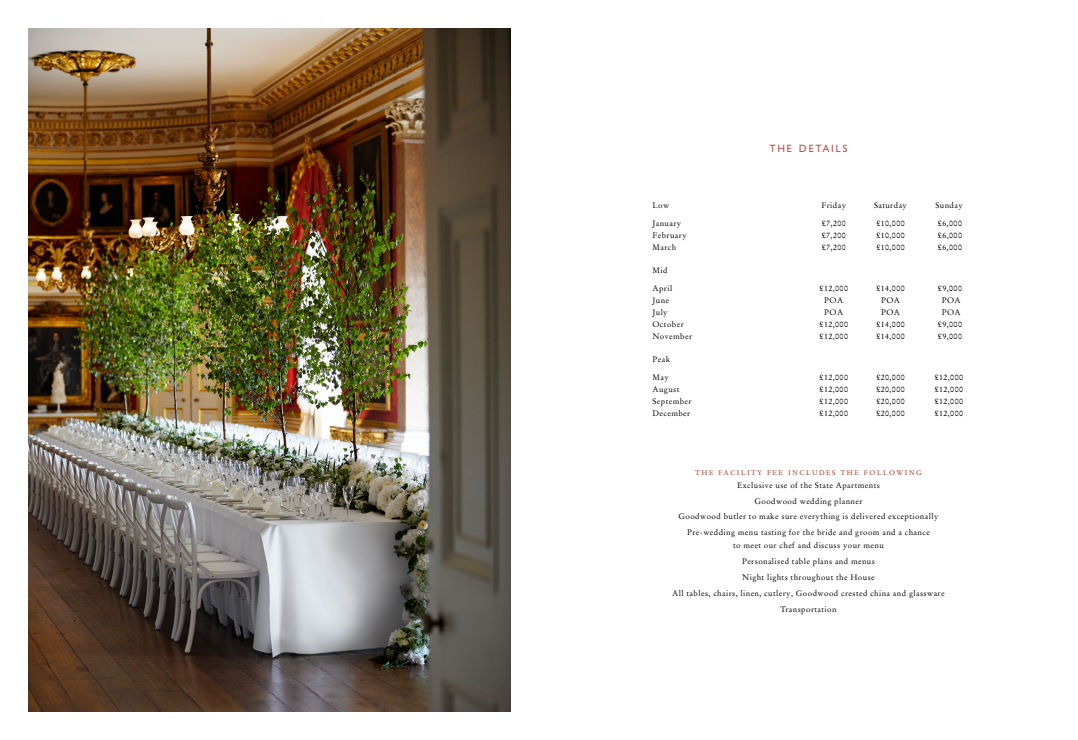
<style>
.page{position:relative;width:1078px;height:740px;background:#fff}
.page>*{position:absolute;margin:0;border:0;box-sizing:border-box;transform-origin:0 0}
.t1{font:15px "Gill Sans MT Pro";letter-spacing:.1em;color:#ad5243}
.t2{font:10px "Stempel Garamond LT Pro";letter-spacing:.1em;color:#ad5243}
.t3{font:8px/15.8px "Stempel Garamond LT Pro";letter-spacing:.05em;color:#000;text-align:center}
</style>
<div class="page">
<img style="left:28px;top:28px;width:482px;height:683px">
<h1 class="t1" style="left:769px;top:138px;width:79px">the details</h1>
<p class="t3" style="left:652px;top:197px;width:18px">Low</p>
<p class="t3" style="left:821px;top:197px;width:26px">Friday</p>
<p class="t3" style="left:873px;top:197px;width:35px">Saturday</p>
<p class="t3" style="left:935px;top:197px;width:29px">Sunday</p>
<p class="t3" style="left:652px;top:215px;width:30px">January</p>
<p class="t3" style="left:821px;top:215px;width:25px">£7,200</p>
<p class="t3" style="left:876px;top:215px;width:30px">£10,000</p>
<p class="t3" style="left:937px;top:215px;width:25px">£6,000</p>
<p class="t3" style="left:652px;top:227px;width:36px">February</p>
<p class="t3" style="left:821px;top:227px;width:25px">£7,200</p>
<p class="t3" style="left:876px;top:227px;width:30px">£10,000</p>
<p class="t3" style="left:937px;top:227px;width:25px">£6,000</p>
<p class="t3" style="left:652px;top:239px;width:25px">March</p>
<p class="t3" style="left:821px;top:239px;width:25px">£7,200</p>
<p class="t3" style="left:876px;top:239px;width:30px">£10,000</p>
<p class="t3" style="left:937px;top:239px;width:25px">£6,000</p>
<p class="t3" style="left:652px;top:262px;width:17px">Mid</p>
<p class="t3" style="left:652px;top:280px;width:21px">April</p>
<p class="t3" style="left:819px;top:280px;width:30px">£12,000</p>
<p class="t3" style="left:876px;top:280px;width:30px">£14,000</p>
<p class="t3" style="left:937px;top:280px;width:25px">£9,000</p>
<p class="t3" style="left:652px;top:292px;width:18px">June</p>
<p class="t3" style="left:824px;top:292px;width:21px">POA</p>
<p class="t3" style="left:880px;top:292px;width:21px">POA</p>
<p class="t3" style="left:941px;top:292px;width:21px">POA</p>
<p class="t3" style="left:652px;top:304px;width:17px">July</p>
<p class="t3" style="left:824px;top:304px;width:21px">POA</p>
<p class="t3" style="left:880px;top:304px;width:21px">POA</p>
<p class="t3" style="left:941px;top:304px;width:21px">POA</p>
<p class="t3" style="left:652px;top:316px;width:33px">October</p>
<p class="t3" style="left:819px;top:316px;width:30px">£12,000</p>
<p class="t3" style="left:876px;top:316px;width:30px">£14,000</p>
<p class="t3" style="left:937px;top:316px;width:25px">£9,000</p>
<p class="t3" style="left:652px;top:328px;width:41px">November</p>
<p class="t3" style="left:819px;top:328px;width:30px">£12,000</p>
<p class="t3" style="left:876px;top:328px;width:30px">£14,000</p>
<p class="t3" style="left:937px;top:328px;width:25px">£9,000</p>
<p class="t3" style="left:652px;top:351px;width:19px">Peak</p>
<p class="t3" style="left:652px;top:369px;width:18px">May</p>
<p class="t3" style="left:819px;top:369px;width:30px">£12,000</p>
<p class="t3" style="left:876px;top:369px;width:30px">£20,000</p>
<p class="t3" style="left:934px;top:369px;width:30px">£12,000</p>
<p class="t3" style="left:652px;top:381px;width:28px">August</p>
<p class="t3" style="left:819px;top:381px;width:30px">£12,000</p>
<p class="t3" style="left:876px;top:381px;width:30px">£20,000</p>
<p class="t3" style="left:934px;top:381px;width:30px">£12,000</p>
<p class="t3" style="left:652px;top:393px;width:41px">September</p>
<p class="t3" style="left:819px;top:393px;width:30px">£12,000</p>
<p class="t3" style="left:876px;top:393px;width:30px">£20,000</p>
<p class="t3" style="left:934px;top:393px;width:30px">£12,000</p>
<p class="t3" style="left:652px;top:405px;width:39px">December</p>
<p class="t3" style="left:819px;top:405px;width:30px">£12,000</p>
<p class="t3" style="left:876px;top:405px;width:30px">£20,000</p>
<p class="t3" style="left:934px;top:405px;width:30px">£12,000</p>
<p class="t2" style="left:695px;top:465px;width:228px">the facility fee includes the following</p>
<p class="t3" style="left:678px;top:477px;width:261px">Exclusive use of the State Apartments<br>Goodwood wedding planner<br>Goodwood butler to make sure everything is delivered exceptionally Pre-wedding menu tasting for the bride and groom and a chance</p>
<p class="t3" style="left:672px;top:537px;width:274px">to meet our chef and discuss your menu<br>Personalised table plans and menus<br>Night lights throughout the House<br>All tables, chairs, linen, cutlery, Goodwood crested china and glassware Transportation</p>
</div>
